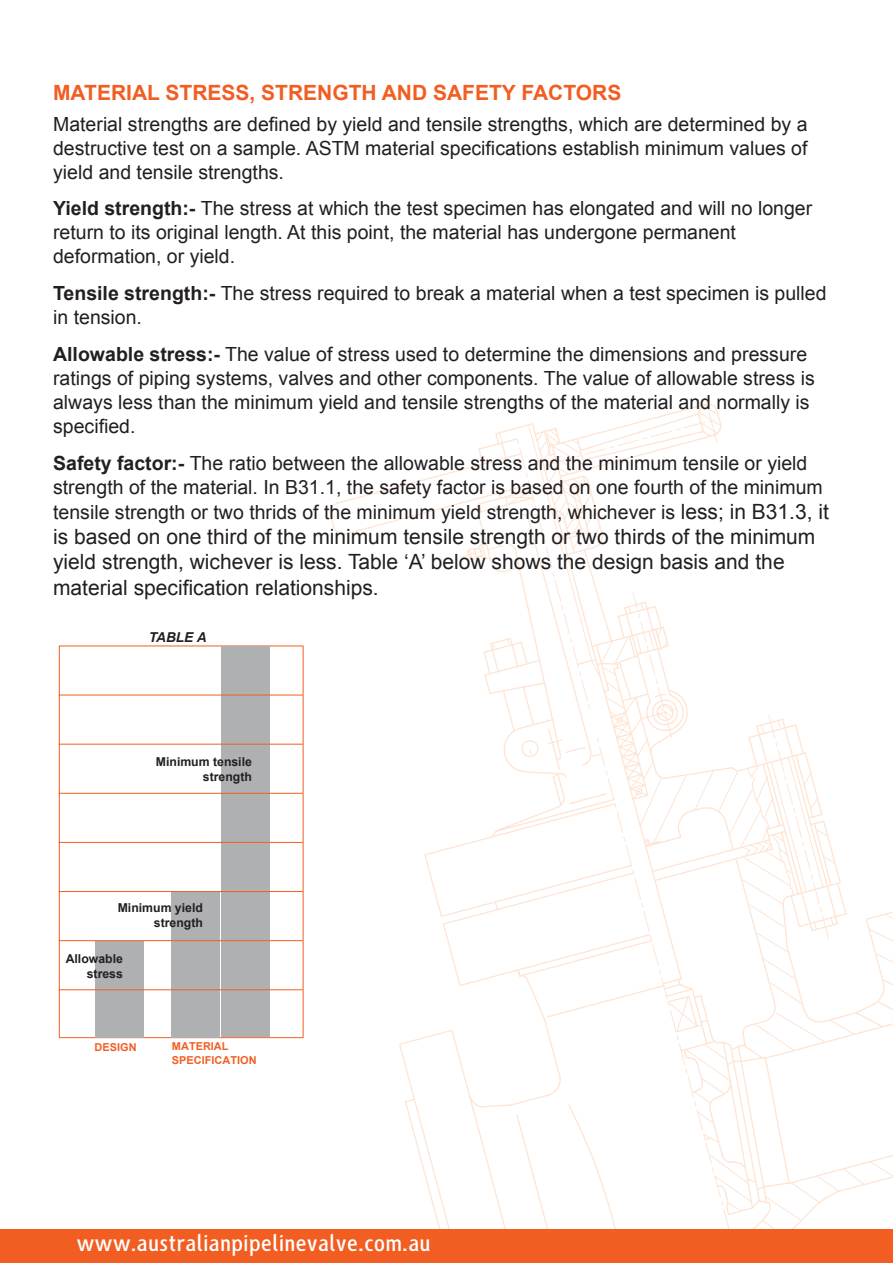
<style>
.page{position:relative;width:893px;height:1263px;background:#fff}
.page>*{position:absolute;margin:0;border:0;box-sizing:border-box;transform-origin:0 0}
.t1{font:700 24px "HS Sans";color:#fff}
.BODY{font:21px/25.2px "Arial";color:#231f20}
.SUB_HEADING{font:700 21px "Arial";color:#f25d21}
.BODY-2{font:19.5px/24px "Arial";color:#231f20}
.t2{font:italic 700 13.65px "Arial";color:#231f20}
.t3{font:700 12.3px/14.7px "Arial";color:#231f20;text-align:right}
.t4{font:700 10.95px/13px "Arial";color:#f15f22}
.s1{font-weight:700}
.s2{font-size:21px}
</style>
<div class="page">
<svg style="left:329px;top:397px;width:564px;height:832px"></svg>
<div style="left:0;top:1229px;width:893px;height:34px;background:#f25d21"></div>
<div style="left:59px;top:646px;width:244px;height:392px;border:1px solid #f15f22"></div>
<div style="left:95px;top:941px;width:49px;height:96px;background:#aeb0b2"></div>
<div style="left:171px;top:892px;width:49px;height:145px;background:#aeb0b2"></div>
<div style="left:221px;top:646px;width:49px;height:391px;background:#aeb0b2"></div>
<hr style="left:59px;top:989px;width:243px;height:1px;background:#f15f22">
<hr style="left:59px;top:940px;width:243px;height:1px;background:#f15f22">
<hr style="left:59px;top:891px;width:243px;height:1px;background:#f15f22">
<hr style="left:59px;top:842px;width:243px;height:1px;background:#f15f22">
<hr style="left:59px;top:793px;width:243px;height:1px;background:#f15f22">
<hr style="left:59px;top:744px;width:243px;height:1px;background:#f15f22">
<hr style="left:59px;top:695px;width:243px;height:1px;background:#f15f22">
<p class="SUB_HEADING" style="left:53px;top:79px;width:570px">MATERIAL STRESS, STRENGTH AND SAFETY FACTORS</p>
<p class="BODY-2" style="left:53px;top:112px;width:756px;text-align:justify">Material strengths are defined by yield and tensile strengths, which are determined by a destructive test on a sample. ASTM material specifications establish minimum values of yield and tensile strengths.</p>
<p class="BODY-2" style="left:53px;top:197px;width:760px"><span class="s1">Yield strength:-</span> The stress at which the test specimen has elongated and will no longer return to its original length. At this point, the material has undergone permanent deformation, or yield.</p>
<p class="BODY-2" style="left:53px;top:282px;width:775px"><span class="s1">Tensile strength:-</span> The stress required to break a material when a test specimen is pulled in tension.</p>
<p class="BODY-2" style="left:53px;top:342px;width:763px"><span class="s1">Allowable stress:-</span> The value of stress used to determine the dimensions and pressure ratings of piping systems, valves and other components. The value of allowable stress is always less than the minimum yield and tensile strengths of the material and normally is specified.</p>
<p class="BODY-2" style="left:53px;top:451px;width:777px;line-height:24.6px"><span class="s1">Safety factor:-</span> The ratio between the allowable stress and the minimum tensile or yield strength of the material. In B31.1, the safety factor is based on one fourth of the minimum tensile strength or two thrids of the minimum yield strength, whichever is <span class="s2">less; in B31.3, it</span></p>
<p class="BODY" style="left:53px;top:524px;width:764px">is based on one third of the minimum tensile strength or two thirds of the minimum yield strength, wichever is less. Table ‘A’ below shows the design basis and the material specification relationships.</p>
<p class="t2" style="left:149px;top:628px;width:59px">TABLE A</p>
<p class="t3" style="left:156px;top:755px;width:98px">Minimum tensile strength</p>
<p class="t3" style="left:118px;top:901px;width:87px">Minimum yield strength</p>
<p class="t3" style="left:66px;top:952px;width:59px">Allowable stress</p>
<p class="t4" style="left:95px;top:1040px;width:44px">DESIGN</p>
<p class="t4" style="left:172px;top:1040px;width:86px">MATERIAL<br>SPECIFICATION</p>
<p class="t1" style="left:77px;top:1231px;width:356px">www.australianpipelinevalve.com.au</p>
</div>
